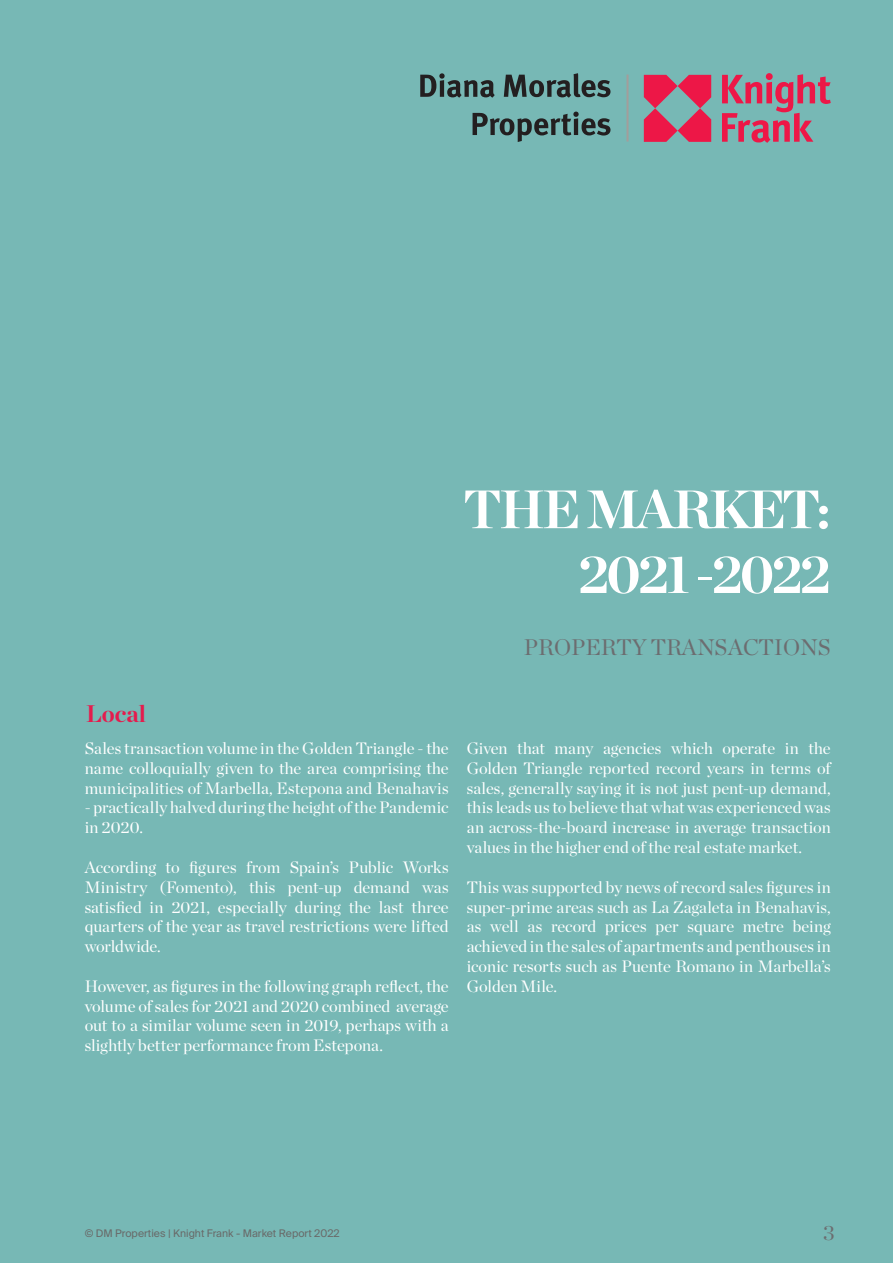
<style>
.page{position:relative;width:893px;height:1263px;background:#77b8b5}
.page>*{position:absolute;margin:0;border:0;box-sizing:border-box;transform-origin:0 0}
.t1{font:700 54px/64.8px "Chronicle Display";letter-spacing:-.05em;color:#fff;text-align:right}
.t2{font:700 24px "Chronicle Display";color:#e51b4d}
.t3{font:22.5px "Chronicle Display";color:#6c6d70}
.t4{font:21px "Chronicle Display";color:#6c6d70}
.t5{font:16.5px/19.8px "Chronicle Display";color:#fff;text-align:justify}
.t6{font:10.5px "Suisse Intl";color:#696a69}
</style>
<div class="page">
<svg style="left:644px;top:75px;width:67px;height:67px"></svg>
<svg style="left:722px;top:74px;width:109px;height:69px"></svg>
<hr style="left:626px;top:75px;width:2px;height:67px;background:#a39d9b">
<svg style="left:420px;top:73px;width:75px;height:25px"></svg>
<svg style="left:504px;top:73px;width:106px;height:25px"></svg>
<svg style="left:473px;top:112px;width:137px;height:30px"></svg>
<p class="t1" style="left:463px;top:473px;width:369px">THE MARKET:<br>2021 -2022</p>
<p class="t3" style="left:524px;top:629px;width:308px">PROPERTY TRANSACTIONS</p>
<p class="t2" style="left:86px;top:694px;width:61px">Local</p>
<p class="t5" style="left:85px;top:737px;width:365px">Sales transaction volume in the Golden Triangle - the name colloquially given to the area comprising the municipalities of Marbella, Estepona and Benahavis</p>
<p class="t5" style="left:85px;top:797px;width:366px">- practically halved during the height of the Pandemic in 2020.</p>
<p class="t5" style="left:85px;top:856px;width:366px">According to figures from Spain’s Public Works Ministry (Fomento), this pent-up demand was satisfied in 2021, especially during the last three quarters of the year as travel restrictions were lifted worldwide.</p>
<p class="t5" style="left:85px;top:975px;width:366px">However, as figures in the following graph reflect, the volume of sales for 2021 and 2020 combined average out to a similar volume seen in 2019, perhaps with a slightly better performance from Estepona.</p>
<p class="t5" style="left:467px;top:737px;width:366px">Given that many agencies which operate in the Golden Triangle reported record years in terms of sales, generally saying it is not just pent-up demand, this leads us to believe that what was experienced was an across-the-board increase in average transaction values in the higher end of the real estate market.</p>
<p class="t5" style="left:467px;top:876px;width:366px">This was supported by news of record sales figures in super-prime areas such as La Zagaleta in Benahavis, as well as record prices per square metre being achieved in the sales of apartments and penthouses in iconic resorts such as Puente Romano in Marbella’s Golden Mile.</p>
<p class="t6" style="left:85px;top:1227px;width:257px">© DM Properties | Knight Frank - Market Report 2022</p>
<p class="t4" style="left:823px;top:1216px;width:13px">3</p>
</div>
